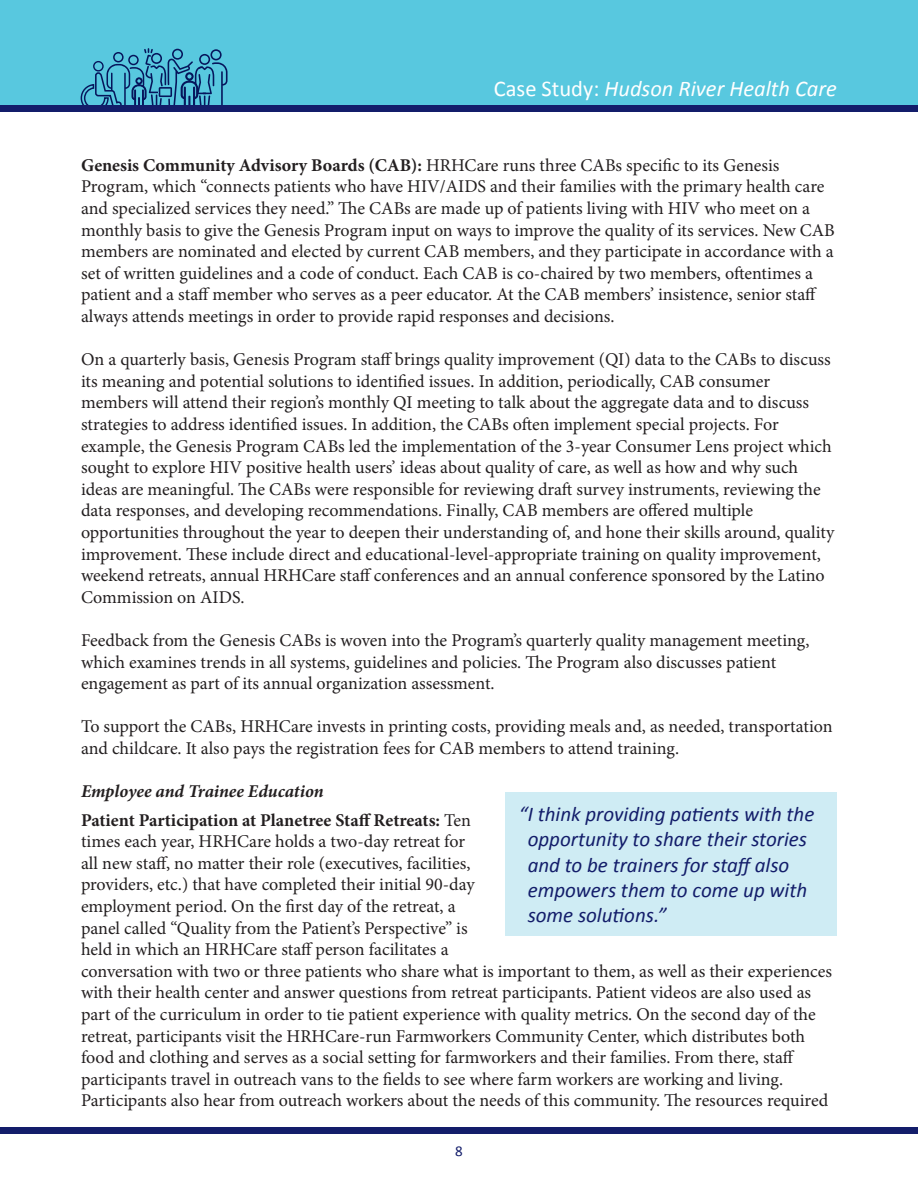
<style>
.page{position:relative;width:918px;height:1188px;background:#fff}
.page>*{position:absolute;margin:0;border:0;box-sizing:border-box;transform-origin:0 0}
.t1{font:italic 22.5px "Calibri";color:#fff}
.t2{font:italic 21px/25.2px "Calibri";color:#131d6a}
.t3{font:18px/21.6px "Minion Pro";color:#231f20}
.t4{font:700 18px/28.3px "Minion Pro";letter-spacing:-.005em;color:#231f20}
.t5{font:15px "Calibri";color:#131d6a}
.s1{font-style:normal}
.s2{font-weight:700}
.s3{font-style:italic}
.s4{font-weight:400}
</style>
<div class="page">
<div style="left:0;top:0;width:918px;height:109px;background:#58c8df"></div>
<svg style="left:81px;top:48px;width:147px;height:58px"></svg>
<div style="left:95px;top:62px;width:7px;height:8px;background:#58c8df;border-radius:50%"></div>
<div style="left:0;top:106px;width:918px;height:6px;background:#131d6a"></div>
<div style="left:0;top:1127px;width:918px;height:7px;background:#131d6a"></div>
<div style="left:505px;top:792px;width:332px;height:144px;background:#cfecf4"></div>
<p class="t1" style="left:494px;top:73px;width:345px"><span class="s1">Case Study:</span> Hudson River Health Care</p>
<p class="t3" style="left:81px;top:154px;width:755px"><span class="s2">Genesis Community Advisory Boards (CAB):</span> HRHCare runs three CABs specific to its Genesis Program, which “connects patients who have HIV/AIDS and their families with the primary health care and specialized services they need.” The CABs are made up of patients living with HIV who meet on a monthly basis to give the Genesis Program input on ways to improve the quality of its services. New CAB members are nominated and elected by current CAB members, and they participate in accordance with a set of written guidelines and a code of conduct. Each CAB is co-chaired by two members, oftentimes a patient and a staff member who serves as a peer educator. At the CAB members’ insistence, senior staff always attends meetings in order to provide rapid responses and decisions.</p>
<p class="t3" style="left:81px;top:349px;width:755px">On a quarterly basis, Genesis Program staff brings quality improvement (QI) data to the CABs to discuss its meaning and potential solutions to identified issues. In addition, periodically, CAB consumer members will attend their region’s monthly QI meeting to talk about the aggregate data and to discuss strategies to address identified issues. In addition, the CABs often implement special projects. For example, the Genesis Program CABs led the implementation of the 3-year Consumer Lens project which sought to explore HIV positive health users’ ideas about quality of care, as well as how and why such ideas are meaningful. The CABs were responsible for reviewing draft survey instruments, reviewing the data responses, and developing recommendations. Finally, CAB members are offered multiple opportunities throughout the year to deepen their understanding of, and hone their skills around, quality improvement. These include direct and educational-level-appropriate training on quality improvement, weekend retreats, annual HRHCare staff conferences and an annual conference sponsored by the Latino Commission on AIDS.</p>
<p class="t3" style="left:81px;top:630px;width:730px">Feedback from the Genesis CABs is woven into the Program’s quarterly quality management meeting, which examines trends in all systems, guidelines and policies. The Program also discusses patient engagement as part of its annual organization assessment.</p>
<p class="t3" style="left:81px;top:716px;width:753px">To support the CABs, HRHCare invests in printing costs, providing meals and, as needed, transportation and childcare. It also pays the registration fees for CAB members to attend training.</p>
<p class="t4" style="left:81px;top:777px;width:392px"><span class="s3">Employee and Trainee Education<br></span>Patient Participation at Planetree Staff Retreats: <span class="s4">Ten</span></p>
<p class="t3" style="left:81px;top:831px;width:753px">times each year, HRHCare holds a two-day retreat for<br>all new staff, no matter their role (executives, facilities,<br>providers, etc.) that have completed their initial 90-day<br>employment period. On the first day of the retreat, a<br>panel called “Quality from the Patient’s Perspective” is<br>held in which an HRHCare staff person facilitates a<br>conversation with two or three patients who share what is important to them, as well as their experiences with their health center and answer questions from retreat participants. Patient videos are also used as part of the curriculum in order to tie patient experience with quality metrics. On the second day of the retreat, participants visit the HRHCare-run Farmworkers Community Center, which distributes both food and clothing and serves as a social setting for farmworkers and their families. From there, staff participants travel in outreach vans to the fields to see where farm workers are working and living.<br>Participants also hear from outreach workers about the needs of this community. The resources required</p>
<p class="t2" style="left:528px;top:801px;width:288px;text-indent:-9px">“I think providing patients with the opportunity to share their stories and to be trainers for staff also empowers them to come up with some solutions.”</p>
<p class="t5" style="left:455px;top:1141px;width:9px">8</p>
</div>
